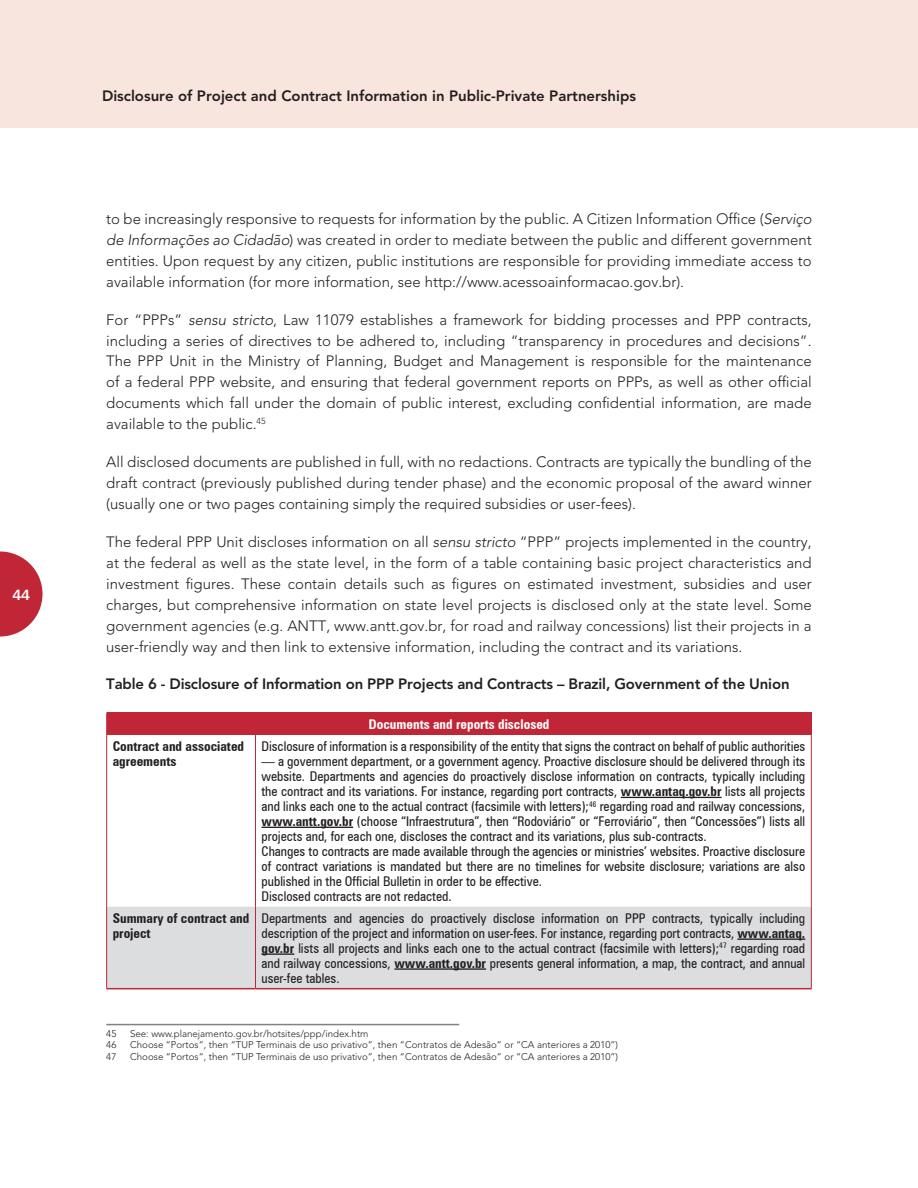
<style>
.page{position:relative;width:918px;height:1188px;background:#fff}
.page>*{position:absolute;margin:0;border:0;box-sizing:border-box;transform-origin:0 0}
.WB_Cuerpo_de_text{font:300 15px/20.9px "Avenir LT Std";color:#231f20;text-align:justify}
.WB_Pie_de_pagina{font:300 15px/20.9px "Avenir LT Std";color:#231f20;text-align:justify}
.WB_Cuerpo_de_text-2{font:800 15px "Avenir LT Std";letter-spacing:-.01em;color:#231f20}
.t1{font:15px "Humanist 777 BT Bold B";color:#fff}
.WB_TABLA_Texto{font:condensed 13.5px/15px "Zurich BT";color:#231f20;text-align:justify}
.WB_TABLA_Texto-2{font:700 condensed 13.5px/15px "Zurich BT";color:#231f20}
.WB_TABLA_Encabeza{font:700 condensed 13.5px "Zurich BT";color:#fff}
.WB_Pie_de_pagina-2{font:300 9.75px "Avenir LT Std";color:#231f20}
.s1{font-style:italic}
.s2{font-weight:700}
</style>
<div class="page">
<svg style="left:0;top:551px;width:43px;height:86px"></svg>
<div style="left:0;top:0;width:918px;height:128px;background:#f7e5de"></div>
<div style="left:107px;top:713px;width:704px;height:22px;background:#c02636"></div>
<div style="left:107px;top:907px;width:704px;height:81px;background:#dcdddf"></div>
<hr style="left:106px;top:735px;width:1px;height:172px;background:#c02636">
<hr style="left:811px;top:735px;width:1px;height:172px;background:#c02636">
<hr style="left:106px;top:907px;width:1px;height:81px;background:#c02636">
<hr style="left:811px;top:907px;width:1px;height:81px;background:#c02636">
<hr style="left:255px;top:735px;width:1px;height:172px;background:#c02636">
<hr style="left:255px;top:907px;width:1px;height:81px;background:#c02636">
<hr style="left:106px;top:712px;width:149px;height:1px;background:#c02636">
<svg style="left:106px;top:713px;width:1px;height:22px"></svg>
<hr style="left:255px;top:712px;width:557px;height:1px;background:#c02636">
<svg style="left:811px;top:713px;width:1px;height:22px"></svg>
<hr style="left:106px;top:988px;width:149px;height:1px;background:#c02636">
<hr style="left:255px;top:988px;width:557px;height:1px;background:#c02636">
<hr style="left:621px;top:797px;width:101px;height:1px;background:#231f20">
<hr style="left:261px;top:827px;width:92px;height:1px;background:#231f20">
<hr style="left:737px;top:939px;width:68px;height:1px;background:#231f20">
<hr style="left:261px;top:953px;width:33px;height:2px;background:#231f20">
<hr style="left:394px;top:968px;width:92px;height:2px;background:#231f20">
<hr style="left:106px;top:1024px;width:353px;height:1px;background:#808285">
<p class="t1" style="left:12px;top:585px;width:19px">44</p>
<p class="WB_Cuerpo_de_text-2" style="left:102px;top:87px;width:536px">Disclosure of Project and Contract Information in Public-Private Partnerships</p>
<p class="WB_Pie_de_pagina" style="left:106px;top:208px;width:707px">to be increasingly responsive to requests for information by the public. A Citizen Information Office (<span class="s1">Serviço de Informações ao Cidadão</span>) was created in order to mediate between the public and different government entities. Upon request by any citizen, public institutions are responsible for providing immediate access to available information (for more information, see http://www.acessoainformacao.gov.br).</p>
<p class="WB_Cuerpo_de_text" style="left:106px;top:309px;width:707px">For “PPPs” <span class="s1">sensu stricto</span>, Law 11079 establishes a framework for bidding processes and PPP contracts, including a series of directives to be adhered to, including “transparency in procedures and decisions”.<br>The PPP Unit in the Ministry of Planning, Budget and Management is responsible for the maintenance of a federal PPP website, and ensuring that federal government reports on PPPs, as well as other official documents which fall under the domain of public interest, excluding confidential information, are made available to the public.<sup>45</sup></p>
<p class="WB_Cuerpo_de_text" style="left:106px;top:452px;width:707px">All disclosed documents are published in full, with no redactions. Contracts are typically the bundling of the draft contract (previously published during tender phase) and the economic proposal of the award winner (usually one or two pages containing simply the required subsidies or user-fees).</p>
<p class="WB_Cuerpo_de_text" style="left:106px;top:531px;width:707px">The federal PPP Unit discloses information on all <span class="s1">sensu stricto</span> “PPP” projects implemented in the country, at the federal as well as the state level, in the form of a table containing basic project characteristics and investment figures. These contain details such as figures on estimated investment, subsidies and user charges, but comprehensive information on state level projects is disclosed only at the state level. Some government agencies (e.g. ANTT, www.antt.gov.br, for road and railway concessions) list their projects in a user-friendly way and then link to extensive information, including the contract and its variations.</p>
<p class="WB_Cuerpo_de_text-2" style="left:106px;top:675px;width:707px">Table 6 - Disclosure of Information on PPP Projects and Contracts – Brazil, Government of the Union <sup>4647</sup></p>
<p class="WB_TABLA_Encabeza" style="left:369px;top:716px;width:182px">Documents and reports disclosed</p>
<p class="WB_TABLA_Texto-2" style="left:113px;top:739px;width:133px">Contract and associated agreements</p>
<p class="WB_TABLA_Texto" style="left:261px;top:739px;width:545px">Disclosure of information is a responsibility of the entity that signs the contract on behalf of public authorities</p>
<p class="WB_TABLA_Texto" style="left:261px;top:754px;width:545px">— a government department, or a government agency. Proactive disclosure should be delivered through its website. Departments and agencies do proactively disclose information on contracts, typically including the contract and its variations. For instance, regarding port contracts, <span class="s2">www.antaq.gov.br</span> lists all projects and links each one to the actual contract (facsimile with letters);<sup>46</sup> regarding road and railway concessions, <span class="s2">www.antt.gov.br</span> (choose “Infraestrutura”, then “Rodoviário” or “Ferroviário”, then “Concessões”) lists all projects and, for each one, discloses the contract and its variations, plus sub-contracts.</p>
<p class="WB_TABLA_Texto" style="left:261px;top:843px;width:545px">Changes to contracts are made available through the agencies or ministries’ websites. Proactive disclosure of contract variations is mandated but there are no timelines for website disclosure; variations are also published in the Official Bulletin in order to be effective.</p>
<p class="WB_TABLA_Texto" style="left:261px;top:888px;width:192px">Disclosed contracts are not redacted.</p>
<p class="WB_TABLA_Texto-2" style="left:113px;top:911px;width:138px">Summary of contract and project</p>
<p class="WB_TABLA_Texto" style="left:261px;top:911px;width:545px">Departments and agencies do proactively disclose information on PPP contracts, typically including description of the project and information on user-fees. For instance, regarding port contracts, <span class="s2">www.antaq. gov.br</span> lists all projects and links each one to the actual contract (facsimile with letters);<sup>47</sup> regarding road and railway concessions, <span class="s2">www.antt.gov.br</span> presents general information, a map, the contract, and annual user-fee tables.</p>
<p class="WB_Pie_de_pagina-2" style="left:106px;top:1027px;width:12px">45</p>
<p class="WB_Pie_de_pagina-2" style="left:130px;top:1027px;width:240px">See: www.planejamento.gov.br/hotsites/ppp/index.htm</p>
<p class="WB_Pie_de_pagina-2" style="left:106px;top:1039px;width:12px">46</p>
<p class="WB_Pie_de_pagina-2" style="left:130px;top:1039px;width:489px">Choose “Portos”, then “TUP Terminais de uso privativo”, then “Contratos de Adesão” or “CA anteriores a 2010”)</p>
<p class="WB_Pie_de_pagina-2" style="left:106px;top:1051px;width:12px">47</p>
<p class="WB_Pie_de_pagina-2" style="left:130px;top:1051px;width:489px">Choose “Portos”, then “TUP Terminais de uso privativo”, then “Contratos de Adesão” or “CA anteriores a 2010”)</p>
</div>
